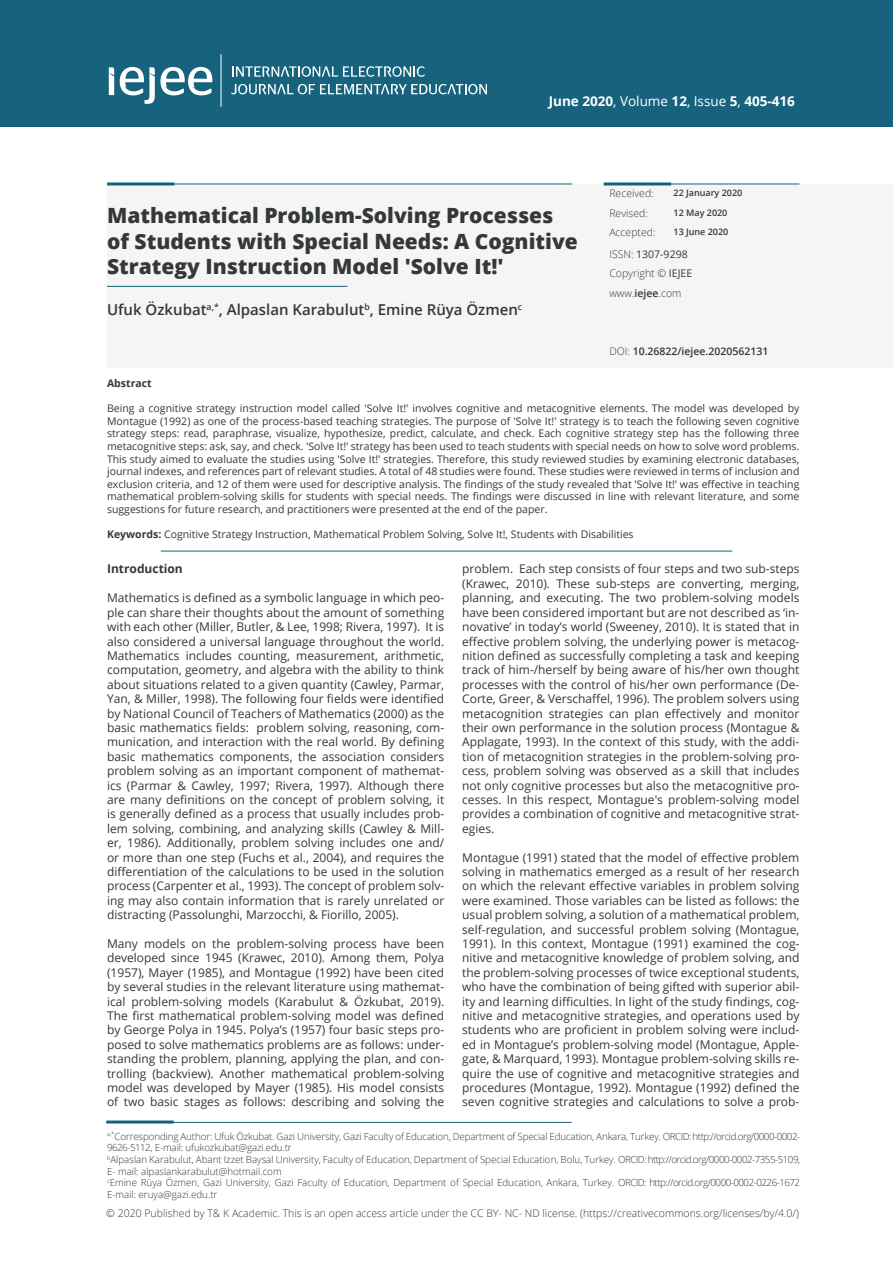
<style>
.page{position:relative;width:893px;height:1263px;background:#fff}
.page>*{position:absolute;margin:0;border:0;box-sizing:border-box;transform-origin:0 0}
.t1{font:800 21px/25.2px "Open Sans";color:#353838}
.t2{font:600 15px "Open Sans";color:#353838}
.t3{font:700 13.5px "Open Sans";color:#fff}
.t4{font:12px/14.4px "Open Sans";color:#353838;text-align:justify}
.t5{font:700 12px "Open Sans";color:#353838}
.t6{font:10.5px/12.6px "Open Sans";color:#353838;text-align:justify}
.t7{font:300 10.5px/19.5px "Open Sans";color:#353838}
.t8{font:600 10.5px "Open Sans";color:#353838}
.t9{font:700 10.5px "Open Sans";color:#353838}
.t10{font:300 9.75px/11.7px "Open Sans";color:#353838}
.t11{font:600 9px "Open Sans";color:#353838}
.s1{font-weight:400}
.s2{font-weight:600}
.s3{font-weight:300}
.s4{font-weight:700}
</style>
<div class="page">
<div style="left:0;top:0;width:893px;height:126px;background:#17637d"></div>
<div style="left:107px;top:184px;width:785px;height:184px;background:#f5f5f6"></div>
<hr style="left:107px;top:182px;width:67px;height:3px;background:#17627b">
<hr style="left:107px;top:184px;width:465px;height:1px;background:#17627b">
<hr style="left:604px;top:182px;width:67px;height:3px;background:#17627b">
<hr style="left:604px;top:184px;width:195px;height:1px;background:#17627b">
<svg style="left:109px;top:67px;width:5px;height:28px"></svg>
<svg style="left:120px;top:67px;width:92px;height:37px"></svg>
<hr style="left:221px;top:54px;width:1px;height:53px;background:#fff">
<svg style="left:232px;top:66px;width:193px;height:11px"></svg>
<svg style="left:231px;top:84px;width:256px;height:10px"></svg>
<hr style="left:107px;top:286px;width:240px;height:1px;background:#17627b">
<hr style="left:106px;top:1120px;width:68px;height:3px;background:#17627b">
<hr style="left:106px;top:1122px;width:466px;height:1px;background:#17627b">
<hr style="left:161px;top:551px;width:571px;height:1px;background:#17627b">
<p class="t3" style="left:549px;top:92px;width:248px">June 2020<span class="s1">, Volume</span> 12<span class="s1">, Issue</span> 5<span class="s1">,</span> 405-416</p>
<p class="t1" style="left:107px;top:202px;width:472px">Mathematical Problem-Solving Processes of Students with Special Needs: A Cognitive<br>Strategy Instruction Model 'Solve It!'</p>
<p class="t2" style="left:107px;top:299px;width:417px">Ufuk Özkubat<sup>a,*</sup>, Alpaslan Karabulut<sup>b</sup>, Emine Rüya Özmen<sup>c</sup></p>
<p class="t7" style="left:609px;top:183px;width:48px">Received:<br>Revised:<br>Accepted:</p>
<p class="t7" style="left:609px;top:244px;width:84px">ISSN: <span class="s1">1307-9298<br></span>Copyright © <span class="s1">IEJEE </span>www.<span class="s2">iejee</span>.com</p>
<p class="t11" style="left:674px;top:187px;width:70px">22 January 2020</p>
<p class="t11" style="left:674px;top:206px;width:55px">12 May 2020</p>
<p class="t11" style="left:674px;top:226px;width:56px">13 June 2020</p>
<p class="t8" style="left:609px;top:344px;width:161px"><span class="s3">DOI:</span> 10.26822/iejee.2020562131</p>
<p class="t9" style="left:107px;top:376px;width:46px">Abstract</p>
<p class="t6" style="left:107px;top:402px;width:694px">Being a cognitive strategy instruction model called 'Solve It!' involves cognitive and metacognitive elements. The model was developed by Montague (1992) as one of the process-based teaching strategies. The purpose of 'Solve It!' strategy is to teach the following seven cognitive strategy steps: read, paraphrase, visualize, hypothesize, predict, calculate, and check. Each cognitive strategy step has the following three metacognitive steps: ask, say, and check. 'Solve It!' strategy has been used to teach students with special needs on how to solve word problems.<br>This study aimed to evaluate the studies using 'Solve It!' strategies. Therefore, this study reviewed studies by examining electronic databases, journal indexes, and references part of relevant studies. A total of 48 studies were found. These studies were reviewed in terms of inclusion and exclusion criteria, and 12 of them were used for descriptive analysis. The findings of the study revealed that 'Solve It!' was effective in teaching mathematical problem-solving skills for students with special needs. The findings were discussed in line with relevant literature, and some suggestions for future research, and practitioners were presented at the end of the paper.</p>
<p class="t6" style="left:107px;top:528px;width:528px"><span class="s4">Keywords:</span> Cognitive Strategy Instruction, Mathematical Problem Solving, Solve It!, Students with Disabilities</p>
<p class="t5" style="left:107px;top:561px;width:77px">Introduction</p>
<p class="t4" style="left:107px;top:590px;width:339px">Mathematics is defined as a symbolic language in which peo&shy;ple can share their thoughts about the amount of something with each other (Miller, Butler, &amp; Lee, 1998; Rivera, 1997). It is also considered a universal language throughout the world.<br>Mathematics includes counting, measurement, arithmetic, computation, geometry, and algebra with the ability to think about situations related to a given quantity (Cawley, Parmar, Yan, &amp; Miller, 1998). The following four fields were identified by National Council of Teachers of Mathematics (2000) as the basic mathematics fields: problem solving, reasoning, com&shy;munication, and interaction with the real world. By defining basic mathematics components, the association considers problem solving as an important component of mathemat&shy;ics (Parmar &amp; Cawley, 1997; Rivera, 1997). Although there are many definitions on the concept of problem solving, it is generally defined as a process that usually includes prob&shy;lem solving, combining, and analyzing skills (Cawley &amp; Mill&shy;er, 1986). Additionally, problem solving includes one and/ or more than one step (Fuchs et al., 2004), and requires the differentiation of the calculations to be used in the solution process (Carpenter et al., 1993). The concept of problem solv&shy;ing may also contain information that is rarely unrelated or distracting (Passolunghi, Marzocchi, &amp; Fiorillo, 2005).</p>
<p class="t4" style="left:107px;top:936px;width:339px">Many models on the problem-solving process have been developed since 1945 (Krawec, 2010). Among them, Polya (1957), Mayer (1985), and Montague (1992) have been cited by several studies in the relevant literature using mathemat&shy;ical problem-solving models (Karabulut &amp; Özkubat, 2019).<br>The first mathematical problem-solving model was defined by George Polya in 1945. Polya’s (1957) four basic steps pro&shy;posed to solve mathematics problems are as follows: under&shy;standing the problem, planning, applying the plan, and con&shy;trolling (backview). Another mathematical problem-solving model was developed by Mayer (1985). His model consists of two basic stages as follows: describing and solving the</p>
<p class="t4" style="left:462px;top:562px;width:339px">problem. Each step consists of four steps and two sub-steps (Krawec, 2010). These sub-steps are converting, merging, planning, and executing. The two problem-solving models have been considered important but are not described as ‘in&shy;novative’ in today’s world (Sweeney, 2010). It is stated that in effective problem solving, the underlying power is metacog&shy;nition defined as successfully completing a task and keeping track of him-/herself by being aware of his/her own thought processes with the control of his/her own performance (De-Corte, Greer, &amp; Verschaffel, 1996). The problem solvers using metacognition strategies can plan effectively and monitor their own performance in the solution process (Montague &amp; Applagate, 1993). In the context of this study, with the addi&shy;tion of metacognition strategies in the problem-solving pro&shy;cess, problem solving was observed as a skill that includes not only cognitive processes but also the metacognitive pro&shy;cesses. In this respect, Montague's problem-solving model provides a combination of cognitive and metacognitive strat&shy;egies.</p>
<p class="t4" style="left:462px;top:850px;width:339px">Montague (1991) stated that the model of effective problem solving in mathematics emerged as a result of her research on which the relevant effective variables in problem solving were examined. Those variables can be listed as follows: the usual problem solving, a solution of a mathematical problem, self-regulation, and successful problem solving (Montague, 1991). In this context, Montague (1991) examined the cog&shy;nitive and metacognitive knowledge of problem solving, and the problem-solving processes of twice exceptional students, who have the combination of being gifted with superior abil&shy;ity and learning difficulties. In light of the study findings, cog&shy;nitive and metacognitive strategies, and operations used by students who are proficient in problem solving were includ&shy;ed in Montague’s problem-solving model (Montague, Apple&shy;gate, &amp; Marquard, 1993). Montague problem-solving skills re&shy;quire the use of cognitive and metacognitive strategies and procedures (Montague, 1992). Montague (1992) defined the seven cognitive strategies and calculations to solve a prob-</p>
<p class="t10" style="left:107px;top:1130px;width:695px"><sup>a,*</sup>Corresponding Author: Ufuk Özkubat. Gazi University, Gazi Faculty of Education, Department of Special Education, Ankara, Turkey. ORCID: http://orcid.org/0000-0002-<br>9626-5112, E-mail: ufukozkubat@gazi.edu.tr</p>
<p class="t10" style="left:107px;top:1153px;width:695px"><sup>b</sup>Alpaslan Karabulut, Abant Izzet Baysal University, Faculty of Education, Department of Special Education, Bolu, Turkey. ORCID: http://orcid.org/0000-0002-7355-5109,<br>E- mail: alpaslankarabulut@hotmail.com</p>
<p class="t10" style="left:107px;top:1177px;width:695px"><sup>c</sup>Emine Rüya Özmen, Gazi University, Gazi Faculty of Education, Department of Special Education, Ankara, Turkey. ORCID: http://orcid.org/0000-0002-0226-1672<br>E-mail: eruya@gazi.edu.tr</p>
<p class="t7" style="left:106px;top:1203px;width:694px">© 2020 Published by T&amp; K Academic. This is an open access article under the CC BY- NC- ND license. (https://creativecommons.org/licenses/by/4.0/)</p>
</div>
